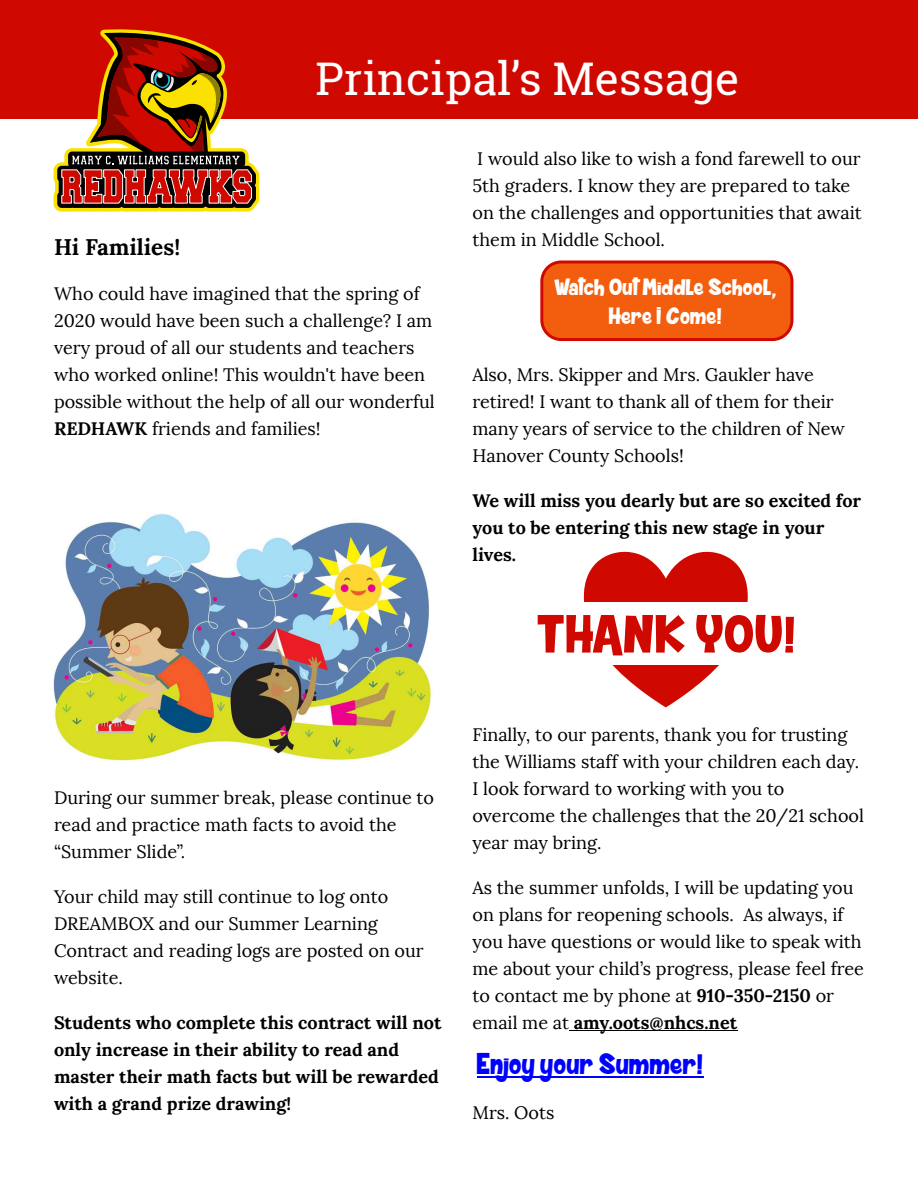
<style>
.page{position:relative;width:918px;height:1188px;background:#fff}
.page>*{position:absolute;margin:0;border:0;box-sizing:border-box;transform-origin:0 0}
.t1{font:54px "Skater Girls Rock";letter-spacing:.01em;color:#cf0900}
.t2{font:45px "Roboto Slab";color:#fff}
.t3{font:30px "Skater Girls Rock";color:#00f}
.t4{font:24px/28.5px "Skater Girls Rock";color:#fff;text-align:center}
.t5{font:700 22.5px "Lora";color:#000}
.t6{font:18px/27px "Lora";color:#000}
.t7{font:700 18px/27px "Lora";color:#000}
.s1{font-weight:700}
</style>
<div class="page">
<hr style="left:569px;top:1030px;width:168px;height:1px;background:#000">
<hr style="left:477px;top:1076px;width:227px;height:2px;background:#00f">
<svg style="left:583px;top:551px;width:165px;height:156px"></svg>
<div style="left:496px;top:602px;width:342px;height:62px;background:#fff"></div>
<div style="left:540px;top:260px;width:253px;height:81px;background:#f25e0d;border:3px solid #cf0900;border-radius:19px"></div>
<div style="left:0;top:0;width:918px;height:118px;background:#cf0900"></div>
<img style="left:53px;top:514px;width:379px;height:247px">
<svg style="left:54px;top:29px;width:205px;height:183px"></svg>
<h2 class="t2" style="left:315px;top:48px;width:425px">Principal’s Message</h2>
<p class="t5" style="left:54px;top:232px;width:128px">Hi Families!</p>
<p class="t6" style="left:54px;top:280px;width:382px">Who could have imagined that the spring of 2020 would have been such a challenge? I am very proud of all our students and teachers who worked online! This wouldn't have been possible without the help of all our wonderful <span class="s1">REDHAWK</span> friends and families!</p>
<p class="t6" style="left:54px;top:784px;width:382px">During our summer break, please continue to read and practice math facts to avoid the “Summer Slide”.</p>
<p class="t6" style="left:54px;top:883px;width:371px">Your child may still continue to log onto<br>DREAMBOX and our Summer Learning<br>Contract and reading logs are posted on our website.</p>
<p class="t7" style="left:54px;top:1009px;width:389px">Students who complete this contract will not only increase in their ability to read and master their math facts but will be rewarded with a grand prize drawing!</p>
<p class="t6" style="left:472px;top:145px;width:391px">I would also like to wish a fond farewell to our 5th graders. I know they are prepared to take on the challenges and opportunities that await them in Middle School.</p>
<h3 class="t4" style="left:555px;top:276px;width:224px">Watch Out Middle School,<br>Here I Come!</h3>
<p class="t6" style="left:472px;top:361px;width:374px">Also, Mrs. Skipper and Mrs. Gaukler have retired! I want to thank all of them for their many years of service to the children of New Hanover County Schools!</p>
<p class="t7" style="left:472px;top:487px;width:390px">We will miss you dearly but are so excited for you to be entering this new stage in your lives.</p>
<h1 class="t1" style="left:538px;top:617px;width:261px">T HANK YOU!</h1>
<p class="t6" style="left:472px;top:721px;width:393px">Finally, to our parents, thank you for trusting the Williams staff with your children each day.<br>I look forward to working with you to overcome the challenges that the 20/21 school year may bring.</p>
<p class="t6" style="left:472px;top:874px;width:393px">As the summer unfolds, I will be updating you on plans for reopening schools. As always, if you have questions or would like to speak with me about your child’s progress, please feel free to contact me by phone at <span class="s1">910-350-2150</span> or email me at <span class="s1">amy.oots@nhcs.net</span></p>
<h3 class="t3" style="left:477px;top:1054px;width:228px">Enjoy your Summer!</h3>
<p class="t6" style="left:472px;top:1099px;width:83px">Mrs. Oots</p>
</div>
